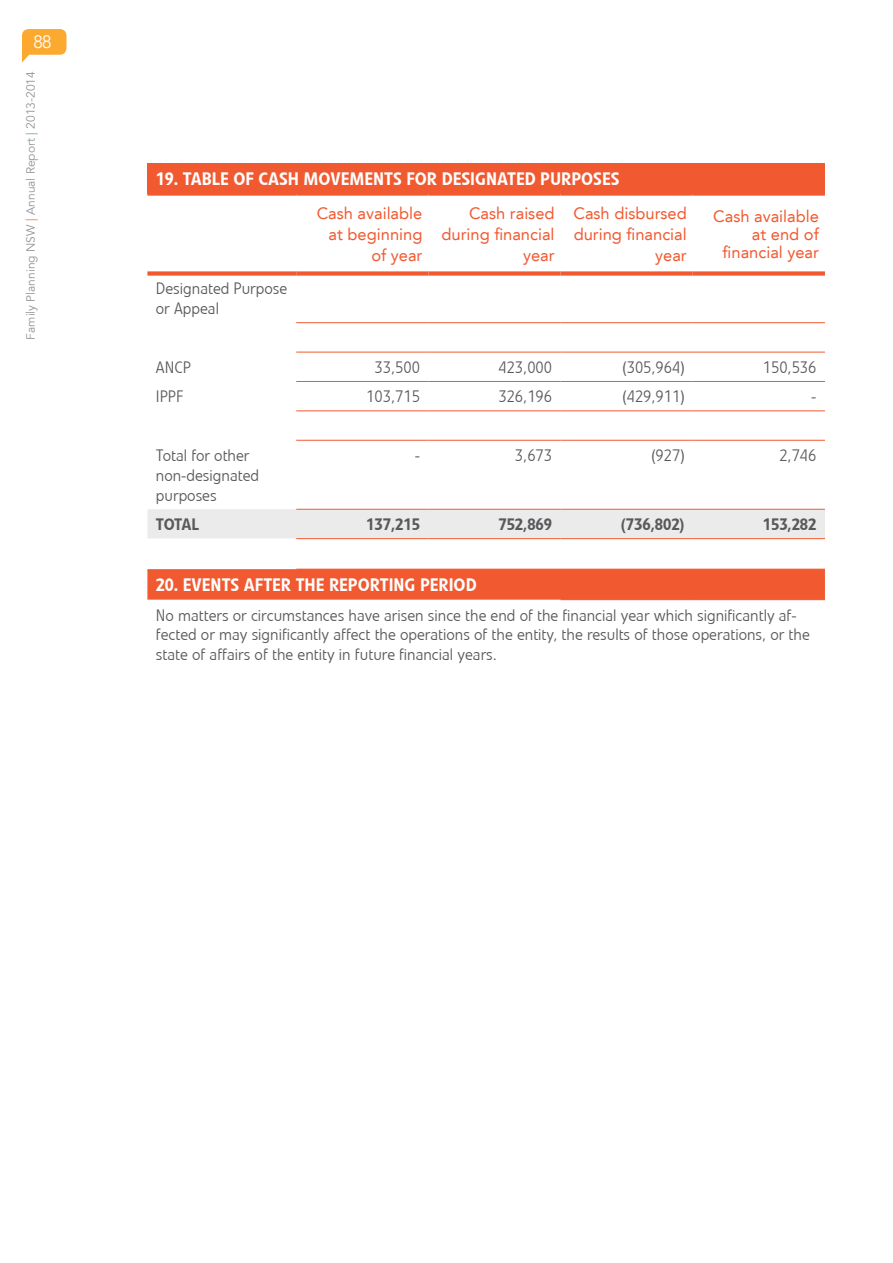
<style>
.page{position:relative;width:893px;height:1263px;background:#fff}
.page>*{position:absolute;margin:0;border:0;box-sizing:border-box;transform-origin:0 0}
.t1{font:500 18px "Linotype Veto";color:#fff}
.t2{font:300 18px "Avenir LT";color:#fff}
.t3{font:300 16.5px/19.8px "Linotype Veto";color:#58595b}
.t4{font:16.5px/21px "Avenir LT";color:#f15a31;text-align:right}
.t5{font:500 16.5px "Linotype Veto";color:#58595b}
.t6{font:12px "Avenir LT";color:#939598}
.s1{font-family:"Avenir";font-weight:800;color:#f9a987}
.s2{font-family:"Avenir";font-weight:800;color:#98cbc8}
</style>
<div class="page">
<svg style="left:22px;top:29px;width:45px;height:34px"></svg>
<div style="left:147px;top:163px;width:678px;height:31px;background:#f15a31"></div>
<div style="left:147px;top:509px;width:678px;height:29px;background:#ebebec"></div>
<svg style="left:296px;top:539px;width:529px;height:62px"></svg>
<div style="left:147px;top:569px;width:678px;height:31px;background:#f15a31"></div>
<hr style="left:296px;top:322px;width:132px;height:1px;background:#f15a31">
<hr style="left:428px;top:322px;width:133px;height:1px;background:#f15a31">
<hr style="left:561px;top:322px;width:132px;height:1px;background:#f15a31">
<hr style="left:693px;top:322px;width:132px;height:1px;background:#f15a31">
<hr style="left:296px;top:352px;width:132px;height:1px;background:#f15a31">
<hr style="left:428px;top:352px;width:133px;height:1px;background:#f15a31">
<hr style="left:561px;top:352px;width:132px;height:1px;background:#f15a31">
<hr style="left:693px;top:352px;width:132px;height:1px;background:#f15a31">
<hr style="left:296px;top:381px;width:132px;height:1px;background:#f15a31">
<hr style="left:428px;top:381px;width:133px;height:1px;background:#f15a31">
<hr style="left:561px;top:381px;width:132px;height:1px;background:#f15a31">
<hr style="left:693px;top:381px;width:132px;height:1px;background:#f15a31">
<hr style="left:296px;top:411px;width:132px;height:1px;background:#f15a31">
<hr style="left:428px;top:411px;width:133px;height:1px;background:#f15a31">
<hr style="left:561px;top:411px;width:132px;height:1px;background:#f15a31">
<hr style="left:693px;top:411px;width:132px;height:1px;background:#f15a31">
<hr style="left:296px;top:440px;width:132px;height:1px;background:#f15a31">
<hr style="left:428px;top:440px;width:133px;height:1px;background:#f15a31">
<hr style="left:561px;top:440px;width:132px;height:1px;background:#f15a31">
<hr style="left:693px;top:440px;width:132px;height:1px;background:#f15a31">
<hr style="left:296px;top:509px;width:132px;height:1px;background:#f15a31">
<hr style="left:428px;top:509px;width:133px;height:1px;background:#f15a31">
<hr style="left:561px;top:509px;width:132px;height:1px;background:#f15a31">
<hr style="left:693px;top:509px;width:132px;height:1px;background:#f15a31">
<hr style="left:296px;top:538px;width:132px;height:1px;background:#f15a31">
<hr style="left:428px;top:538px;width:133px;height:1px;background:#f15a31">
<hr style="left:561px;top:538px;width:132px;height:1px;background:#f15a31">
<hr style="left:693px;top:538px;width:132px;height:1px;background:#f15a31">
<hr style="left:296px;top:569px;width:132px;height:1px;background:#f15a31">
<hr style="left:428px;top:569px;width:133px;height:1px;background:#f15a31">
<hr style="left:561px;top:569px;width:132px;height:1px;background:#f15a31">
<hr style="left:693px;top:569px;width:132px;height:1px;background:#f15a31">
<hr style="left:561px;top:599px;width:132px;height:1px;background:#f15a31">
<hr style="left:693px;top:599px;width:132px;height:1px;background:#f15a31">
<div style="left:147px;top:191px;width:149px;height:5px;background:#f15a31"></div>
<div style="left:147px;top:271px;width:149px;height:5px;background:#f15a31"></div>
<div style="left:296px;top:191px;width:132px;height:5px;background:#f15a31"></div>
<div style="left:428px;top:191px;width:133px;height:5px;background:#f15a31"></div>
<div style="left:561px;top:191px;width:132px;height:5px;background:#f15a31"></div>
<div style="left:296px;top:271px;width:132px;height:5px;background:#f15a31"></div>
<div style="left:428px;top:271px;width:133px;height:5px;background:#f15a31"></div>
<div style="left:561px;top:271px;width:132px;height:5px;background:#f15a31"></div>
<div style="left:693px;top:191px;width:132px;height:5px;background:#f15a31"></div>
<div style="left:693px;top:271px;width:132px;height:5px;background:#f15a31"></div>
<p class="t2" style="left:33px;top:31px;width:20px">88</p>
<p class="t6" style="left:24px;top:339px;width:270px;rotate:-90deg">Family Planning NSW <span class="s1">|</span> Annual Report <span class="s2">|</span> 2013-2014</p>
<p class="t1" style="left:156px;top:168px;width:465px">19. TABLE OF CASH MOVEMENTS FOR DESIGNATED PURPOSES</p>
<p class="t4" style="left:317px;top:203px;width:107px">Cash available at beginning of year</p>
<p class="t4" style="left:441px;top:203px;width:115px">Cash raised during financial year</p>
<p class="t4" style="left:573px;top:203px;width:115px">Cash disbursed during financial year</p>
<p class="t4" style="left:713px;top:207px;width:107px;line-height:18px">Cash available at end of financial year</p>
<p class="t3" style="left:156px;top:279px;width:133px">Designated Purpose or Appeal</p>
<p class="t3" style="left:156px;top:358px;width:37px">ANCP</p>
<p class="t3" style="left:375px;top:358px;width:47px">33,500</p>
<p class="t3" style="left:498px;top:358px;width:55px">423,000</p>
<p class="t3" style="left:623px;top:358px;width:63px">(305,964)</p>
<p class="t3" style="left:763px;top:358px;width:55px">150,536</p>
<p class="t3" style="left:156px;top:387px;width:29px">IPPF</p>
<p class="t3" style="left:366px;top:387px;width:55px">103,715</p>
<p class="t3" style="left:498px;top:387px;width:55px">326,196</p>
<p class="t3" style="left:623px;top:387px;width:63px">(429,911)</p>
<p class="t3" style="left:811px;top:387px;width:7px">-</p>
<p class="t3" style="left:156px;top:446px;width:105px">Total for other non-designated purposes</p>
<p class="t3" style="left:415px;top:446px;width:7px">-</p>
<p class="t3" style="left:515px;top:446px;width:39px">3,673</p>
<p class="t3" style="left:652px;top:446px;width:34px">(927)</p>
<p class="t3" style="left:779px;top:446px;width:39px">2,746</p>
<p class="t5" style="left:156px;top:514px;width:45px">TOTAL</p>
<p class="t5" style="left:366px;top:514px;width:55px">137,215</p>
<p class="t5" style="left:498px;top:514px;width:55px">752,869</p>
<p class="t5" style="left:621px;top:514px;width:64px">(736,802)</p>
<p class="t5" style="left:763px;top:514px;width:55px">153,282</p>
<p class="t1" style="left:156px;top:574px;width:322px">20. EVENTS AFTER THE REPORTING PERIOD</p>
<p class="t3" style="left:156px;top:605px;width:655px">No matters or circumstances have arisen since the end of the financial year which significantly af&shy;fected or may significantly affect the operations of the entity, the results of those operations, or the state of affairs of the entity in future financial years.</p>
</div>
